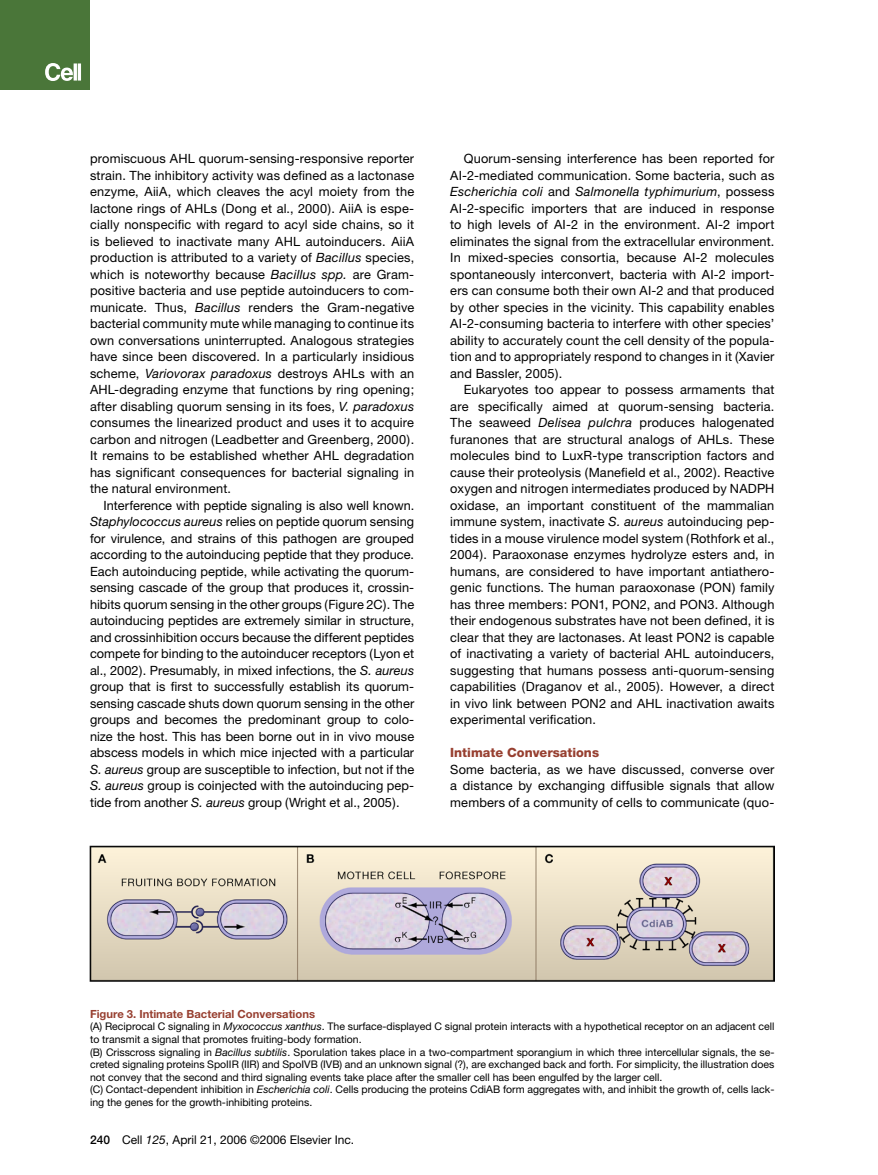
<style>
.page{position:relative;width:878px;height:1175px;background:#fff}
.page>*{position:absolute;margin:0;border:0;box-sizing:border-box;transform-origin:0 0}
.t1{font:12.75px/16.5px "Helvetica Neue";letter-spacing:.01em;color:#000;text-align:justify}
.t2{font:800 12.75px "Helvetica Neue";color:#973f30}
.t3{font:12px "Helvetica Neue";color:#000}
.t4{font:700 11.25px "Helvetica Neue";color:#973f30}
.t5{font:10.5px/12.6px "Helvetica Neue";color:#000}
.s1{font-style:italic}
.s2{font-weight:500}
</style>
<div class="page">
<div style="left:0;top:0;width:90px;height:90px;background:#4a7639"></div>
<svg style="left:45px;top:63px;width:36px;height:18px"></svg>
<img style="left:90px;top:845px;width:684px;height:137px">
<p class="t1" style="left:90px;top:150px;width:326px">promiscuous AHL quorum-sensing-responsive reporter strain. The inhibitory activity was defined as a lactonase enzyme, AiiA, which cleaves the acyl moiety from the lactone rings of AHLs (Dong et al., 2000). AiiA is espe&shy;cially nonspecific with regard to acyl side chains, so it is believed to inactivate many AHL autoinducers. AiiA production is attributed to a variety of <span class="s1">Bacillus</span> species, which is noteworthy because <span class="s1">Bacillus spp.</span> are Gram&shy;positive bacteria and use peptide autoinducers to com&shy;municate. Thus, <span class="s1">Bacillus</span> renders the Gram-negative bacterial community mute while managing to continue its own conversations uninterrupted. Analogous strategies have since been discovered. In a particularly insidious scheme, <span class="s1">Variovorax paradoxus</span> destroys AHLs with an AHL-degrading enzyme that functions by ring opening; after disabling quorum sensing in its foes, <span class="s1">V. paradoxus </span>consumes the linearized product and uses it to acquire carbon and nitrogen (Leadbetter and Greenberg, 2000).<br>It remains to be established whether AHL degradation has significant consequences for bacterial signaling in the natural environment.</p>
<p class="t1" style="left:90px;top:497px;width:326px;text-indent:14px">Interference with peptide signaling is also well known.<br><span class="s1">Staphylococcus aureus</span> relies on peptide quorum sensing for virulence, and strains of this pathogen are grouped according to the autoinducing peptide that they produce.<br>Each autoinducing peptide, while activating the quorum&shy;sensing cascade of the group that produces it, crossin&shy;hibits quorum sensing in the other groups (Figure 2C). The autoinducing peptides are extremely similar in structure, and crossinhibition occurs because the different peptides compete for binding to the autoinducer receptors (Lyon et al., 2002). Presumably, in mixed infections, the <span class="s1">S. aureus </span>group that is first to successfully establish its quorum&shy;sensing cascade shuts down quorum sensing in the other groups and becomes the predominant group to colo&shy;nize the host. This has been borne out in in vivo mouse abscess models in which mice injected with a particular <span class="s1">S. aureus</span> group are susceptible to infection, but not if the <span class="s1">S. aureus</span> group is coinjected with the autoinducing pep&shy;tide from another <span class="s1">S. aureus</span> group (Wright et al., 2005).</p>
<p class="t1" style="left:450px;top:150px;width:326px;text-indent:14px">Quorum-sensing interference has been reported for AI-2-mediated communication. Some bacteria, such as <span class="s1">Escherichia coli</span> and <span class="s1">Salmonella typhimurium</span>, possess AI-2-specific importers that are induced in response to high levels of AI-2 in the environment. AI-2 import eliminates the signal from the extracellular environment.<br>In mixed-species consortia, because AI-2 molecules spontaneously interconvert, bacteria with AI-2 import&shy;ers can consume both their own AI-2 and that produced by other species in the vicinity. This capability enables AI-2-consuming bacteria to interfere with other species’ ability to accurately count the cell density of the popula&shy;tion and to appropriately respond to changes in it (Xavier and Bassler, 2005).</p>
<p class="t1" style="left:450px;top:381px;width:326px;text-indent:14px">Eukaryotes too appear to possess armaments that are specifically aimed at quorum-sensing bacteria.<br>The seaweed <span class="s1">Delisea pulchra</span> produces halogenated furanones that are structural analogs of AHLs. These molecules bind to LuxR-type transcription factors and cause their proteolysis (Manefield et al., 2002). Reactive oxygen and nitrogen intermediates produced by NADPH oxidase, an important constituent of the mammalian immune system, inactivate <span class="s1">S. aureus</span> autoinducing pep&shy;tides in a mouse virulence model system (Rothfork et al., 2004). Paraoxonase enzymes hydrolyze esters and, in humans, are considered to have important antiathero&shy;genic functions. The human paraoxonase (PON) family has three members: PON1, PON2, and PON3. Although their endogenous substrates have not been defined, it is clear that they are lactonases. At least PON2 is capable of inactivating a variety of bacterial AHL autoinducers, suggesting that humans possess anti-quorum-sensing capabilities (Draganov et al., 2005). However, a direct in vivo link between PON2 and AHL inactivation awaits experimental verification.</p>
<p class="t2" style="left:450px;top:745px;width:150px">Intimate Conversations</p>
<p class="t1" style="left:450px;top:760px;width:326px">Some bacteria, as we have discussed, converse over a distance by exchanging diffusible signals that allow members of a community of cells to communicate (quo-</p>
<p class="t4" style="left:90px;top:1006px;width:226px">Figure 3. Intimate Bacterial Conversations</p>
<p class="t5" style="left:90px;top:1020px;width:686px">(A) Reciprocal C signaling in <span class="s1">Myxococcus xanthus</span>. The surface-displayed C signal protein interacts with a hypothetical receptor on an adjacent cell to transmit a signal that promotes fruiting-body formation.<br>(B) Crisscross signaling in <span class="s1">Bacillus subtilis</span>. Sporulation takes place in a two-compartment sporangium in which three intercellular signals, the se&shy;creted signaling proteins SpoIIR (IIR) and SpoIVB (IVB) and an unknown signal (?), are exchanged back and forth. For simplicity, the illustration does not convey that the second and third signaling events take place after the smaller cell has been engulfed by the larger cell.<br>(C) Contact-dependent inhibition in <span class="s1">Escherichia coli</span>. Cells producing the proteins CdiAB form aggregates with, and inhibit the growth of, cells lack&shy;ing the genes for the growth-inhibiting proteins.</p>
<p class="t3" style="left:90px;top:1132px;width:266px"><span class="s2">240</span> Cell <span class="s1">125</span>, April 21, 2006 ©2006 Elsevier Inc.</p>
</div>
